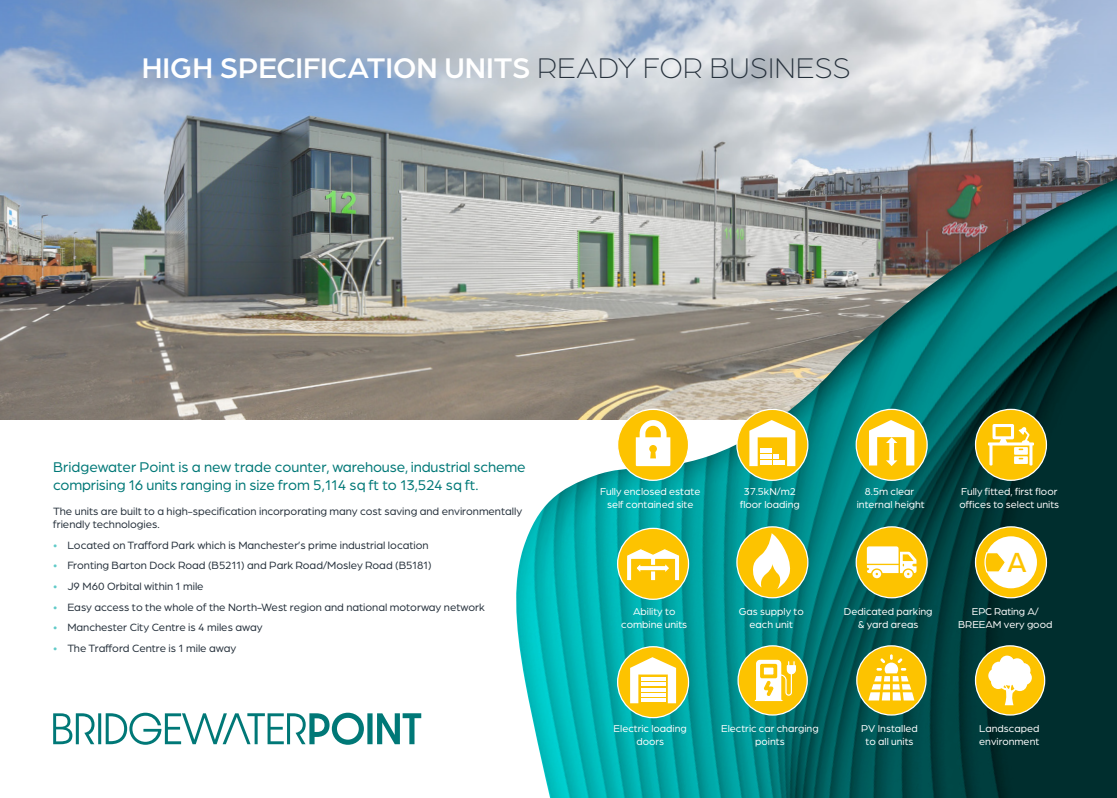
<style>
.page{position:relative;width:1117px;height:798px;background:#fff}
.page>*{position:absolute;margin:0;border:0;box-sizing:border-box;transform-origin:0 0}
.t1{font:500 30.25px "Arboria";color:#fff}
.t2{font:500 28.62px "Proxima Nova";color:#fdc300}
.t3{font:15px/18.8px "Arboria";letter-spacing:-.01em;color:#007877}
.t4{font:11.25px/13.5px "Arboria";color:#25303b}
.t5{font:10.62px/12.8px "Arboria";color:#fff;text-align:center}
.s1{font-weight:300;color:#25303b}
.s2{color:#62cbc9}
</style>
<div class="page">
<img style="left:0;top:0;width:1116px;height:419px">
<img style="left:508px;top:179px;width:608px;height:618px">
<svg style="left:53px;top:712px;width:368px;height:32px"></svg>
<div style="left:975px;top:645px;width:69px;height:69px;background:#fdc300;border-radius:50%"></div>
<div style="left:974px;top:645px;width:70px;height:70px;border:1px solid #fff;border-radius:50%"></div>
<svg style="left:988px;top:655px;width:43px;height:50px"></svg>
<div style="left:856px;top:645px;width:69px;height:69px;background:#fdc300;border-radius:50%"></div>
<div style="left:856px;top:645px;width:70px;height:70px;border:1px solid #fff;border-radius:50%"></div>
<svg style="left:868px;top:654px;width:46px;height:46px"></svg>
<div style="left:738px;top:645px;width:69px;height:69px;background:#fdc300;border-radius:50%"></div>
<div style="left:737px;top:645px;width:70px;height:70px;border:1px solid #fff;border-radius:50%"></div>
<svg style="left:754px;top:659px;width:42px;height:43px"></svg>
<svg style="left:975px;top:526px;width:71px;height:71px;background:#fac719"></svg>
<div style="left:974px;top:526px;width:72px;height:72px;border:1px solid #fff;border-radius:50%"></div>
<div style="left:984px;top:536px;width:52px;height:52px;background:#fff;border-radius:50%"></div>
<svg style="left:983px;top:551px;width:22px;height:22px"></svg>
<div style="left:856px;top:526px;width:70px;height:71px;background:#fdc300;border-radius:50%"></div>
<div style="left:855px;top:526px;width:72px;height:72px;border:1px solid #fff;border-radius:50%"></div>
<svg style="left:866px;top:546px;width:50px;height:32px"></svg>
<div style="left:617px;top:646px;width:71px;height:71px;background:#fdc300;border-radius:50%"></div>
<div style="left:617px;top:645px;width:72px;height:73px;border:1px solid #fff;border-radius:50%"></div>
<svg style="left:630px;top:657px;width:46px;height:46px"></svg>
<hr style="left:640px;top:698px;width:25px;height:4px;background:#fff">
<hr style="left:640px;top:693px;width:25px;height:3px;background:#fff">
<hr style="left:640px;top:682px;width:25px;height:3px;background:#fff">
<svg style="left:640px;top:676px;width:25px;height:4px"></svg>
<svg style="left:640px;top:687px;width:25px;height:4px"></svg>
<div style="left:617px;top:528px;width:71px;height:71px;background:#fdc300;border-radius:50%"></div>
<div style="left:617px;top:527px;width:72px;height:72px;border:1px solid #fff;border-radius:50%"></div>
<svg style="left:627px;top:549px;width:52px;height:32px"></svg>
<div style="left:617px;top:409px;width:71px;height:71px;background:#fdc300;border-radius:50%"></div>
<div style="left:617px;top:408px;width:72px;height:72px;border:1px solid #fff;border-radius:50%"></div>
<svg style="left:635px;top:420px;width:35px;height:46px"></svg>
<div style="left:975px;top:409px;width:71px;height:71px;background:#fdc300;border-radius:50%"></div>
<div style="left:974px;top:408px;width:72px;height:72px;border:1px solid #fff;border-radius:50%"></div>
<svg style="left:987px;top:424px;width:46px;height:41px"></svg>
<div style="left:856px;top:409px;width:70px;height:71px;background:#fdc300;border-radius:50%"></div>
<div style="left:855px;top:408px;width:72px;height:72px;border:1px solid #fff;border-radius:50%"></div>
<svg style="left:869px;top:420px;width:45px;height:46px"></svg>
<div style="left:736px;top:409px;width:71px;height:71px;background:#fdc300;border-radius:50%"></div>
<div style="left:736px;top:408px;width:72px;height:72px;border:1px solid #fff;border-radius:50%"></div>
<svg style="left:749px;top:420px;width:46px;height:46px"></svg>
<div style="left:736px;top:526px;width:71px;height:71px;background:#fdc300;border-radius:50%"></div>
<div style="left:736px;top:526px;width:72px;height:72px;border:1px solid #fff;border-radius:50%"></div>
<svg style="left:752px;top:533px;width:39px;height:56px"></svg>
<h1 class="t1" style="left:142px;top:48px;width:710px">HIGH SPECIFICATION UNITS <span class="s1">READY FOR BUSINESS</span></h1>
<h3 class="t3" style="left:53px;top:456px;width:473px">Bridgewater Point is a new trade counter, warehouse, industrial scheme comprising 16 units ranging in size from 5,114 sq ft to 13,524 sq ft.</h3>
<p class="t4" style="left:53px;top:503px;width:470px">The units are built to a high-specification incorporating many cost saving and environmentally friendly technologies.</p>
<p class="t4" style="left:53px;top:537px;width:377px"><span class="s2">•</span> Located on Trafford Park which is Manchester’s prime industrial location</p>
<p class="t4" style="left:53px;top:558px;width:380px"><span class="s2">•</span> Fronting Barton Dock Road (B5211) and Park Road/Mosley Road (B5181)</p>
<p class="t4" style="left:53px;top:578px;width:152px"><span class="s2">•</span> J9 M60 Orbital within 1 mile</p>
<p class="t4" style="left:53px;top:599px;width:433px"><span class="s2">•</span> Easy access to the whole of the North-West region and national motorway network</p>
<p class="t4" style="left:53px;top:620px;width:211px"><span class="s2">•</span> Manchester City Centre is 4 miles away</p>
<p class="t4" style="left:53px;top:640px;width:184px"><span class="s2">•</span> The Trafford Centre is 1 mile away</p>
<p class="t5" style="left:600px;top:485px;width:102px">Fully enclosed estate self contained site</p>
<p class="t5" style="left:739px;top:485px;width:61px">37.5kN/m2 floor loading</p>
<p class="t5" style="left:856px;top:485px;width:69px">8.5m clear internal height</p>
<p class="t5" style="left:959px;top:485px;width:101px;text-align:left">Fully fitted, first floor offices to select units</p>
<h2 class="t2" style="left:1007px;top:540px;width:21px">A</h2>
<p class="t5" style="left:621px;top:604px;width:67px">Ability to combine units</p>
<p class="t5" style="left:738px;top:604px;width:67px">Gas supply to each unit</p>
<p class="t5" style="left:843px;top:604px;width:90px">Dedicated parking &amp; yard areas</p>
<p class="t5" style="left:957px;top:604px;width:96px">EPC Rating A/<br>BREEAM very good</p>
<p class="t5" style="left:613px;top:721px;width:75px">Electric loading doors</p>
<p class="t5" style="left:721px;top:721px;width:99px">Electric car charging points</p>
<p class="t5" style="left:861px;top:721px;width:58px">PV Installed to all units</p>
<p class="t5" style="left:978px;top:721px;width:62px;text-align:left">Landscaped environment</p>
</div>
